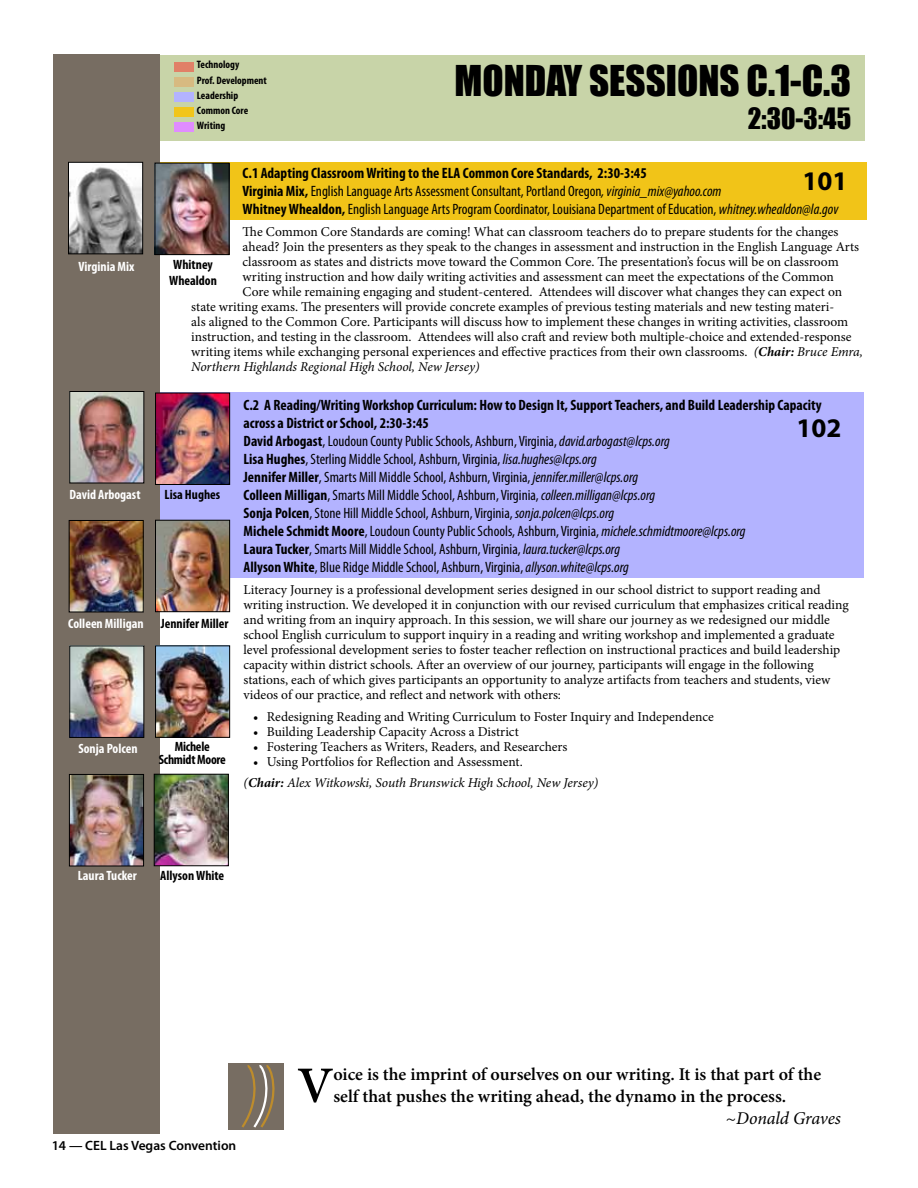
<style>
.page{position:relative;width:918px;height:1188px;background:#fff}
.page>*{position:absolute;margin:0;border:0;box-sizing:border-box;transform-origin:0 0}
.t1{font:600 51.3px "Minion Pro";color:#000}
.t2{font:39px "Impact";color:#000}
.t3{font:27px "Impact";color:#000}
.t4{font:700 27px "Myriad Pro";color:#000}
.t5{font:600 18px "Minion Pro";color:#000}
.t6{font:italic 18px "Minion Pro";letter-spacing:-.01em;color:#000}
.t7{font:condensed 15px/18px "Myriad Pro";color:#000}
.t8{font:13.5px/15px "Minion Pro";color:#000}
.t9{font:italic 13.5px/21.8px "Minion Pro";letter-spacing:-.005em;color:#000}
.t10{font:700 condensed 13.5px "Myriad Pro";color:#fff}
.t11{font:700 condensed 13.5px/16.2px "Myriad Pro";color:#000;text-align:center}
.t12{font:600 13.5px "Myriad Pro";color:#000}
.t13{font:700 condensed 13.5px/13.5px "Myriad Pro";letter-spacing:-.02em;color:#000;text-align:center}
.t14{font:700 condensed 10.8px "Myriad Pro";color:#000}
.s1{font-weight:700}
.s2{font-style:italic}
.s3{font-weight:700;font-style:italic}
.s4{font-style:normal}
</style>
<div class="page">
<div style="left:53px;top:55px;width:812px;height:85px;background:#c8d4a8"></div>
<div style="left:128px;top:162px;width:738px;height:57px;background:#f1c418"></div>
<div style="left:129px;top:393px;width:735px;height:185px;background:#b3b3ff"></div>
<div style="left:53px;top:54px;width:107px;height:1080px;background:#776d62"></div>
<img style="left:71px;top:776px;width:71px;height:88px">
<div style="left:69px;top:774px;width:75px;height:92px;border:1px solid #000"></div>
<img style="left:156px;top:776px;width:71px;height:88px">
<div style="left:154px;top:774px;width:75px;height:92px;border:1px solid #000"></div>
<img style="left:157px;top:647px;width:71px;height:89px">
<div style="left:155px;top:645px;width:75px;height:93px;border:1px solid #000"></div>
<img style="left:71px;top:648px;width:71px;height:88px">
<div style="left:69px;top:646px;width:75px;height:92px;border:1px solid #000"></div>
<img style="left:157px;top:395px;width:71px;height:88px">
<div style="left:155px;top:393px;width:75px;height:92px;border:1px solid #000"></div>
<img style="left:71px;top:393px;width:71px;height:88px">
<div style="left:69px;top:391px;width:75px;height:92px;border:1px solid #000"></div>
<img style="left:157px;top:522px;width:71px;height:88px">
<div style="left:155px;top:520px;width:75px;height:92px;border:1px solid #000"></div>
<img style="left:71px;top:522px;width:71px;height:88px">
<div style="left:69px;top:520px;width:75px;height:92px;border:1px solid #000"></div>
<div style="left:228px;top:1063px;width:55px;height:67px;background:#776d62"></div>
<svg style="left:241px;top:1065px;width:34px;height:63px"></svg>
<div style="left:175px;top:62px;width:19px;height:10px;background:#e18067"></div>
<div style="left:175px;top:77px;width:19px;height:10px;background:#d7ba81"></div>
<div style="left:175px;top:92px;width:19px;height:10px;background:#b3b3ff"></div>
<div style="left:175px;top:107px;width:19px;height:10px;background:#f1c51b"></div>
<div style="left:175px;top:122px;width:19px;height:10px;background:#e08cff"></div>
<img style="left:70px;top:164px;width:71px;height:88px">
<div style="left:68px;top:162px;width:75px;height:92px;border:1px solid #000"></div>
<img style="left:157px;top:165px;width:71px;height:88px">
<div style="left:155px;top:163px;width:75px;height:92px;border:1px solid #000"></div>
<p class="t14" style="left:197px;top:58px;width:44px">Technology</p>
<p class="t14" style="left:197px;top:104px;width:53px">Common Core</p>
<h2 class="t2" style="left:454px;top:50px;width:398px">MONDAY SESSIONS C.1-C.3</h2>
<h3 class="t3" style="left:748px;top:98px;width:105px">2:30-3:45</h3>
<p class="t7" style="left:243px;top:164px;width:597px"><span class="s1">C.1 Adapting Classroom Writing to the ELA Common Core Standards, 2:30-3:45<br>Virginia Mix,</span> English Language Arts Assessment Consultant, Portland Oregon<span class="s2">, virginia_mix@yahoo.com<br></span><span class="s1">Whitney Whealdon,</span> English Language Arts Program Coordinator, Louisiana Department of Education, <span class="s2">whitney.whealdon@la.gov</span></p>
<p class="t8" style="left:243px;top:224px;width:597px">The Common Core Standards are coming! What can classroom teachers do to prepare students for the changes</p>
<p class="t8" style="left:243px;top:239px;width:618px">ahead? Join the presenters as they speak to the changes in assessment and instruction in the English Language Arts</p>
<p class="t8" style="left:243px;top:254px;width:598px">classroom as states and districts move toward the Common Core. The presentation’s focus will be on classroom</p>
<p class="t8" style="left:243px;top:269px;width:593px">writing instruction and how daily writing activities and assessment can meet the expectations of the Common</p>
<p class="t8" style="left:243px;top:284px;width:601px">Core while remaining engaging and student-centered. Attendees will discover what changes they can expect on</p>
<p class="t8" style="left:191px;top:299px;width:644px">state writing exams. The presenters will provide concrete examples of previous testing materials and new testing materi-</p>
<p class="t8" style="left:191px;top:314px;width:659px">als aligned to the Common Core. Participants will discuss how to implement these changes in writing activities, classroom</p>
<p class="t8" style="left:191px;top:329px;width:662px">instruction, and testing in the classroom. Attendees will also craft and review both multiple-choice and extended-response</p>
<p class="t8" style="left:191px;top:344px;width:673px">writing items while exchanging personal experiences and effective practices from their own classrooms. <span class="s2">(</span><span class="s3">Chair:</span> <span class="s2">Bruce Emra,</span></p>
<p class="t9" style="left:191px;top:356px;width:290px">Northern Highlands Regional High School, New Jersey)</p>
<p class="t7" style="left:244px;top:396px;width:580px"><span class="s1">C.2 A Reading/Writing Workshop Curriculum: How to Design It, Support Teachers, and Build Leadership Capacity across a District or School, 2:30-3:45<br>David Arbogast</span>, Loudoun County Public Schools, Ashburn, Virginia, <span class="s2">david.arbogast@lcps.org<br></span><span class="s1">Lisa Hughes</span>, Sterling Middle School, Ashburn, Virginia, <span class="s2">lisa.hughes@lcps.org<br></span><span class="s1">Jennifer Miller</span>, Smarts Mill Middle School, Ashburn, Virginia, <span class="s2">jennifer.miller@lcps.org<br></span><span class="s1">Colleen Milligan</span>, Smarts Mill Middle School, Ashburn, Virginia, <span class="s2">colleen.milligan@lcps.org<br></span><span class="s1">Sonja Polcen</span>, Stone Hill Middle School, Ashburn, Virginia, <span class="s2">sonja.polcen@lcps.org<br></span><span class="s1">Michele Schmidt Moore</span>, Loudoun County Public Schools, Ashburn, Virginia, <span class="s2">michele.schmidtmoore@lcps.org<br></span><span class="s1">Laura Tucker</span>, Smarts Mill Middle School, Ashburn, Virginia, <span class="s2">laura.tucker@lcps.org<br></span><span class="s1">Allyson White</span>, Blue Ridge Middle School, Ashburn, Virginia, <span class="s2">allyson.white@lcps.org</span></p>
<p class="t8" style="left:244px;top:582px;width:607px">Literacy Journey is a professional development series designed in our school district to support reading and writing instruction. We developed it in conjunction with our revised curriculum that emphasizes critical reading and writing from an inquiry approach. In this session, we will share our journey as we redesigned our middle school English curriculum to support inquiry in a reading and writing workshop and implemented a graduate level professional development series to foster teacher reflection on instructional practices and build leadership capacity within district schools. After an overview of our journey, participants will engage in the following stations, each of which gives participants an opportunity to analyze artifacts from teachers and students, view videos of our practice, and reflect and network with others:</p>
<p class="t8" style="left:253px;top:709px;width:462px">• Redesigning Reading and Writing Curriculum to Foster Inquiry and Independence</p>
<p class="t8" style="left:253px;top:724px;width:267px">• Building Leadership Capacity Across a District</p>
<p class="t8" style="left:253px;top:739px;width:316px">• Fostering Teachers as Writers, Readers, and Researchers</p>
<p class="t9" style="left:244px;top:750px;width:356px;text-indent:10px"><span class="s4">• Using Portfolios for Reflection and Assessment.<br></span>(<span class="s1">Chair:</span> Alex Witkowski, South Brunswick High School, New Jersey)</p>
<p class="t14" style="left:197px;top:74px;width:72px">Prof. Development</p>
<p class="t14" style="left:197px;top:119px;width:30px">Writing</p>
<p class="t14" style="left:197px;top:89px;width:43px">Leadership</p>
<h3 class="t4" style="left:802px;top:164px;width:46px">101</h3>
<p class="t10" style="left:79px;top:258px;width:57px">Virginia Mix</p>
<p class="t11" style="left:169px;top:256px;width:49px">Whitney<br>Whealdon</p>
<h3 class="t4" style="left:797px;top:410px;width:46px">102</h3>
<p class="t10" style="left:69px;top:486px;width:73px">David Arbogast</p>
<p class="t11" style="left:165px;top:486px;width:57px">Lisa Hughes</p>
<p class="t10" style="left:68px;top:615px;width:77px">Colleen Milligan</p>
<p class="t11" style="left:161px;top:616px;width:69px">Jennifer Miller</p>
<p class="t10" style="left:78px;top:740px;width:61px">Sonja Polcen</p>
<p class="t13" style="left:159px;top:739px;width:69px">Michele<br>Schmidt Moore</p>
<p class="t10" style="left:78px;top:867px;width:61px">Laura Tucker</p>
<p class="t11" style="left:160px;top:867px;width:66px">Allyson White</p>
<p class="t12" style="left:52px;top:1136px;width:186px">14 — CEL Las Vegas Convention</p>
<h1 class="t1" style="left:297px;top:1050px;width:38px">V</h1>
<h3 class="t5" style="left:333px;top:1062px;width:489px">oice is the imprint of ourselves on our writing. It is that part of the</h3>
<h3 class="t5" style="left:333px;top:1084px;width:454px">self that pushes the writing ahead, the dynamo in the process.</h3>
<h3 class="t6" style="left:726px;top:1106px;width:117px"><span class="s4">~</span>Donald Graves</h3>
</div>
